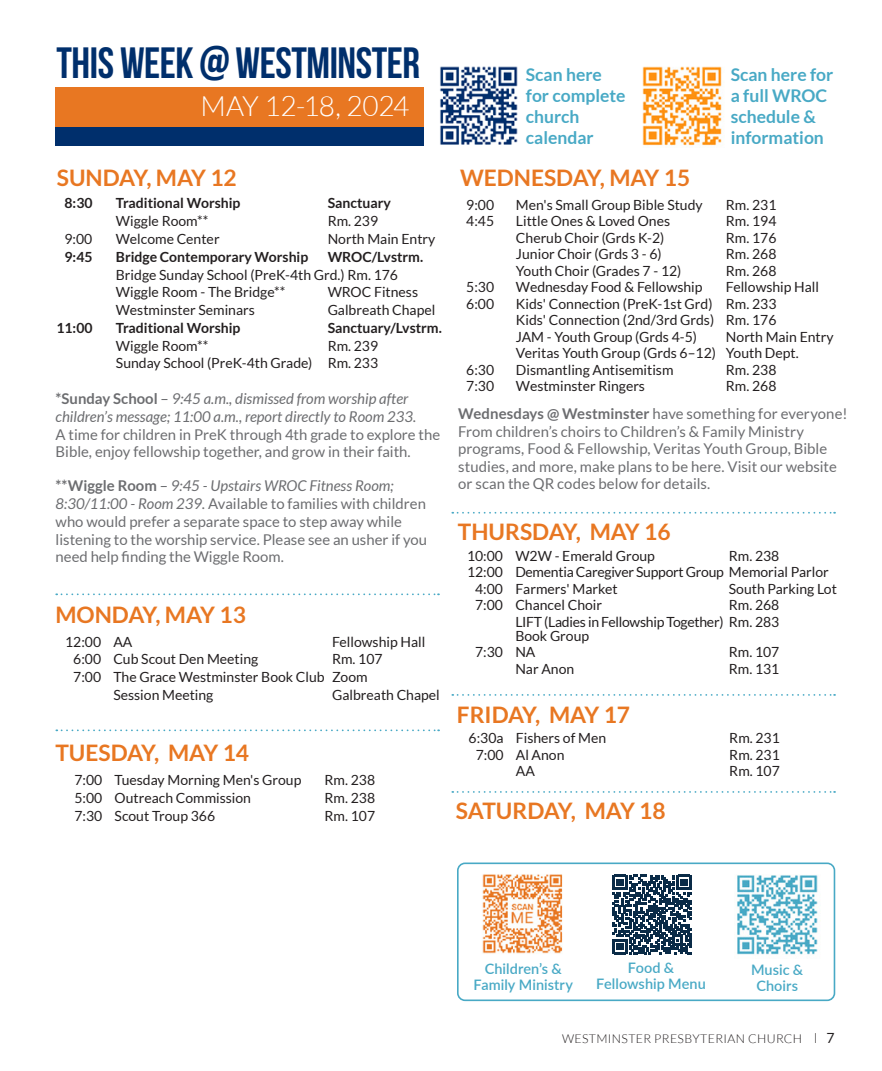
<style>
.page{position:relative;width:882px;height:1071px;background:#fff}
.page>*{position:absolute;margin:0;border:0;box-sizing:border-box;transform-origin:0 0}
.t1{font:43.75px "Bebas Neue";letter-spacing:-.01em;color:#002f6c}
.t2{font:300 28px "Lato";letter-spacing:-.01em;color:#fff}
.t3{font:700 22.75px "Lato";color:#e87722}
.t4{font:700 17.5px/21px "Lato";color:#48a9c5}
.t5{font:14.88px/17.8px "Lato";color:#6c6d70}
.t6{font:italic 14.88px/17.8px "Lato";color:#6c6d70}
.t7{font:600 14.53px/16.1px "Lato";letter-spacing:.005em;color:#48a9c5;text-align:center}
.t8{font:14px "Lato";color:#231f20}
.t9{font:700 14px "Lato";color:#231f20}
.t10{font:14px/14px "Lato";letter-spacing:-.02em;color:#231f20}
.t11{font:300 12.25px "Lato";letter-spacing:.03em;color:#231f20}
.s1{font-weight:700;font-style:normal}
.s2{font-style:normal}
.s3{font-weight:700}
.s4{font-style:italic}
.s5{font-family:"Filosofia Unicase";font-weight:400;font-size:14px}
.s6{font-weight:400;font-size:14px}
</style>
<div class="page">
<div style="left:55px;top:87px;width:369px;height:53px;background:#e87722"></div>
<div style="left:55px;top:128px;width:369px;height:18px;background:#002f6c"></div>
<img style="left:642px;top:66px;width:82px;height:80px">
<img style="left:440px;top:66px;width:78px;height:79px">
<svg style="left:56px;top:593px;width:383px;height:2px"></svg>
<svg style="left:452px;top:694px;width:383px;height:2px"></svg>
<svg style="left:452px;top:791px;width:383px;height:2px"></svg>
<svg style="left:452px;top:512px;width:383px;height:2px"></svg>
<svg style="left:56px;top:729px;width:383px;height:2px"></svg>
<div style="left:457px;top:863px;width:378px;height:138px;border:2px solid #48a9c5;border-radius:7px"></div>
<img style="left:482px;top:874px;width:81px;height:80px">
<img style="left:737px;top:875px;width:83px;height:81px">
<svg style="left:612px;top:875px;width:80px;height:79px"></svg>
<p class="t1" style="left:57px;top:39px;width:365px">THIS WEEK @ WESTMINSTER</p>
<p class="t2" style="left:201px;top:91px;width:210px">MAY 12-18, 2024</p>
<p class="t3" style="left:57px;top:165px;width:181px">SUNDAY, MAY 12</p>
<p class="t9" style="left:65px;top:195px;width:30px">8:30</p>
<p class="t9" style="left:116px;top:195px;width:126px">Traditional Worship</p>
<p class="t9" style="left:328px;top:195px;width:65px">Sanctuary</p>
<p class="t8" style="left:116px;top:213px;width:94px">Wiggle Room**</p>
<p class="t8" style="left:328px;top:213px;width:52px">Rm. 239</p>
<p class="t8" style="left:65px;top:231px;width:29px">9:00</p>
<p class="t8" style="left:116px;top:231px;width:105px">Welcome Center</p>
<p class="t8" style="left:328px;top:231px;width:109px">North Main Entry</p>
<p class="t9" style="left:65px;top:249px;width:30px">9:45</p>
<p class="t9" style="left:116px;top:249px;width:194px">Bridge Contemporary Worship</p>
<p class="t9" style="left:328px;top:249px;width:97px">WROC/Lvstrm.</p>
<p class="t8" style="left:116px;top:267px;width:284px">Bridge Sunday School (PreK-4th Grd.) Rm. 176</p>
<p class="t8" style="left:116px;top:285px;width:171px">Wiggle Room - The Bridge**</p>
<p class="t8" style="left:328px;top:285px;width:92px">WROC Fitness</p>
<p class="t8" style="left:116px;top:302px;width:140px">Westminster Seminars</p>
<p class="t8" style="left:328px;top:302px;width:109px">Galbreath Chapel</p>
<p class="t9" style="left:56px;top:320px;width:38px">11:00</p>
<p class="t9" style="left:116px;top:320px;width:126px">Traditional Worship</p>
<p class="t9" style="left:328px;top:320px;width:116px">Sanctuary/Lvstrm.</p>
<p class="t8" style="left:116px;top:338px;width:94px">Wiggle Room**</p>
<p class="t8" style="left:328px;top:338px;width:52px">Rm. 239</p>
<p class="t8" style="left:116px;top:356px;width:264px">Sunday School (PreK-4th Grade) Rm. 233</p>
<p class="t6" style="left:56px;top:390px;width:362px"><span class="s1">*Sunday School</span> <span class="s2">–</span> 9:45 a.m., dismissed from worship after children’s message; 11:00 a.m., report directly to Room 233.</p>
<p class="t5" style="left:56px;top:425px;width:386px">A time for children in PreK through 4th grade to explore the<br>Bible, enjoy fellowship together, and grow in their faith.</p>
<p class="t5" style="left:56px;top:477px;width:373px"><span class="s3">**Wiggle Room</span> – <span class="s4">9:45 - Upstairs WROC Fitness Room; 8:30/11:00 - Room 239.</span> Available to families with children who would prefer a separate space to step away while listening to the worship service. Please see an usher if you need help finding the Wiggle Room.</p>
<p class="t3" style="left:55px;top:602px;width:192px">MONDAY, MAY 13</p>
<p class="t8" style="left:65px;top:634px;width:69px">12:00 AA</p>
<p class="t8" style="left:332px;top:634px;width:95px">Fellowship Hall</p>
<p class="t8" style="left:73px;top:652px;width:187px">6:00 Cub Scout Den Meeting</p>
<p class="t8" style="left:332px;top:652px;width:52px">Rm. 107</p>
<p class="t8" style="left:73px;top:669px;width:296px">7:00 The Grace Westminster Book Club Zoom</p>
<p class="t8" style="left:113px;top:687px;width:102px">Session Meeting</p>
<p class="t8" style="left:332px;top:687px;width:109px">Galbreath Chapel</p>
<p class="t3" style="left:55px;top:740px;width:195px">TUESDAY, MAY 14</p>
<p class="t8" style="left:74px;top:772px;width:229px">7:00 Tuesday Morning Men's Group</p>
<p class="t8" style="left:325px;top:772px;width:52px">Rm. 238</p>
<p class="t8" style="left:74px;top:790px;width:178px">5:00 Outreach Commission</p>
<p class="t8" style="left:325px;top:790px;width:52px">Rm. 238</p>
<p class="t8" style="left:74px;top:808px;width:142px">7:30 Scout Troup 366</p>
<p class="t8" style="left:325px;top:808px;width:52px">Rm. 107</p>
<p class="t4" style="left:526px;top:64px;width:101px">Scan here for complete church calendar</p>
<p class="t3" style="left:460px;top:165px;width:232px">WEDNESDAY, MAY 15</p>
<p class="t4" style="left:731px;top:64px;width:104px">Scan here for a full WROC schedule &amp; information</p>
<p class="t8" style="left:466px;top:197px;width:29px">9:00</p>
<p class="t8" style="left:516px;top:197px;width:188px">Men's Small Group Bible Study</p>
<p class="t8" style="left:726px;top:197px;width:52px">Rm. 231</p>
<p class="t8" style="left:466px;top:213px;width:29px">4:45</p>
<p class="t8" style="left:516px;top:213px;width:156px">Little Ones &amp; Loved Ones</p>
<p class="t8" style="left:726px;top:213px;width:52px">Rm. 194</p>
<p class="t8" style="left:516px;top:230px;width:150px">Cherub Choir (Grds K-2)</p>
<p class="t8" style="left:726px;top:230px;width:52px">Rm. 176</p>
<p class="t8" style="left:516px;top:246px;width:147px">Junior Choir (Grds 3 - 6)</p>
<p class="t8" style="left:726px;top:246px;width:52px">Rm. 268</p>
<p class="t8" style="left:516px;top:263px;width:167px">Youth Choir (Grades 7 - 12)</p>
<p class="t8" style="left:726px;top:263px;width:52px">Rm. 268</p>
<p class="t8" style="left:466px;top:279px;width:29px">5:30</p>
<p class="t8" style="left:516px;top:279px;width:188px">Wednesday Food &amp; Fellowship</p>
<p class="t8" style="left:726px;top:279px;width:95px">Fellowship Hall</p>
<p class="t8" style="left:466px;top:296px;width:29px">6:00</p>
<p class="t8" style="left:516px;top:296px;width:262px">Kids' Connection (PreK-1st Grd) Rm. 233</p>
<p class="t8" style="left:516px;top:313px;width:262px">Kids' Connection (2nd/3rd Grds) Rm. 176</p>
<p class="t8" style="left:516px;top:329px;width:183px">JAM - Youth Group (Grds 4-5)</p>
<p class="t8" style="left:726px;top:329px;width:109px">North Main Entry</p>
<p class="t8" style="left:516px;top:346px;width:284px">Veritas Youth Group (Grds 6–12) Youth Dept.</p>
<p class="t8" style="left:466px;top:362px;width:29px">6:30</p>
<p class="t8" style="left:516px;top:362px;width:159px">Dismantling Antisemitism</p>
<p class="t8" style="left:726px;top:362px;width:52px">Rm. 238</p>
<p class="t8" style="left:466px;top:379px;width:29px">7:30</p>
<p class="t8" style="left:516px;top:379px;width:131px">Westminster Ringers</p>
<p class="t8" style="left:726px;top:379px;width:52px">Rm. 268</p>
<p class="t5" style="left:458px;top:405px;width:391px"><span class="s3">Wednesdays @ Westminster</span> have something for everyone!<br>From children’s choirs to Children’s &amp; Family Ministry programs, Food &amp; Fellowship, Veritas Youth Group, Bible studies, and more, make plans to be here. Visit our website or scan the QR codes below for details.</p>
<p class="t3" style="left:458px;top:519px;width:214px">THURSDAY, MAY 16</p>
<p class="t8" style="left:467px;top:548px;width:189px">10:00 W2W - Emerald Group</p>
<p class="t8" style="left:729px;top:548px;width:52px">Rm. 238</p>
<p class="t10" style="left:467px;top:565px;width:363px">12:00 Dementia Caregiver Support Group Memorial Parlor</p>
<p class="t8" style="left:475px;top:581px;width:144px">4:00 Farmers' Market</p>
<p class="t8" style="left:729px;top:581px;width:110px">South Parking Lot</p>
<p class="t8" style="left:475px;top:597px;width:128px">7:00 Chancel Choir</p>
<p class="t8" style="left:729px;top:597px;width:52px">Rm. 268</p>
<p class="t10" style="left:515px;top:614px;width:266px">LIFT (Ladies in Fellowship Together) Rm. 283<br>Book Group</p>
<p class="t8" style="left:475px;top:644px;width:62px">7:30 NA</p>
<p class="t8" style="left:729px;top:644px;width:52px">Rm. 107</p>
<p class="t8" style="left:515px;top:661px;width:60px">Nar Anon</p>
<p class="t8" style="left:729px;top:661px;width:52px">Rm. 131</p>
<p class="t3" style="left:457px;top:702px;width:175px">FRIDAY, MAY 17</p>
<p class="t8" style="left:469px;top:730px;width:139px">6:30a Fishers of Men</p>
<p class="t8" style="left:729px;top:730px;width:52px">Rm. 231</p>
<p class="t8" style="left:476px;top:747px;width:90px">7:00 Al Anon</p>
<p class="t8" style="left:729px;top:747px;width:52px">Rm. 231</p>
<p class="t8" style="left:516px;top:763px;width:21px">AA</p>
<p class="t8" style="left:729px;top:763px;width:52px">Rm. 107</p>
<p class="t3" style="left:456px;top:798px;width:211px">SATURDAY, MAY 18</p>
<p class="t7" style="left:474px;top:960px;width:101px">Children’s &amp;<br>Family Ministry</p>
<p class="t7" style="left:596px;top:959px;width:111px">Food &amp;<br>Fellowship Menu</p>
<p class="t7" style="left:751px;top:961px;width:54px">Music &amp;<br>Choirs</p>
<p class="t11" style="left:562px;top:1032px;width:274px">WESTMINSTER PRESBYTERIAN CHURCH <span class="s5">|</span> <span class="s6">7</span></p>
</div>
